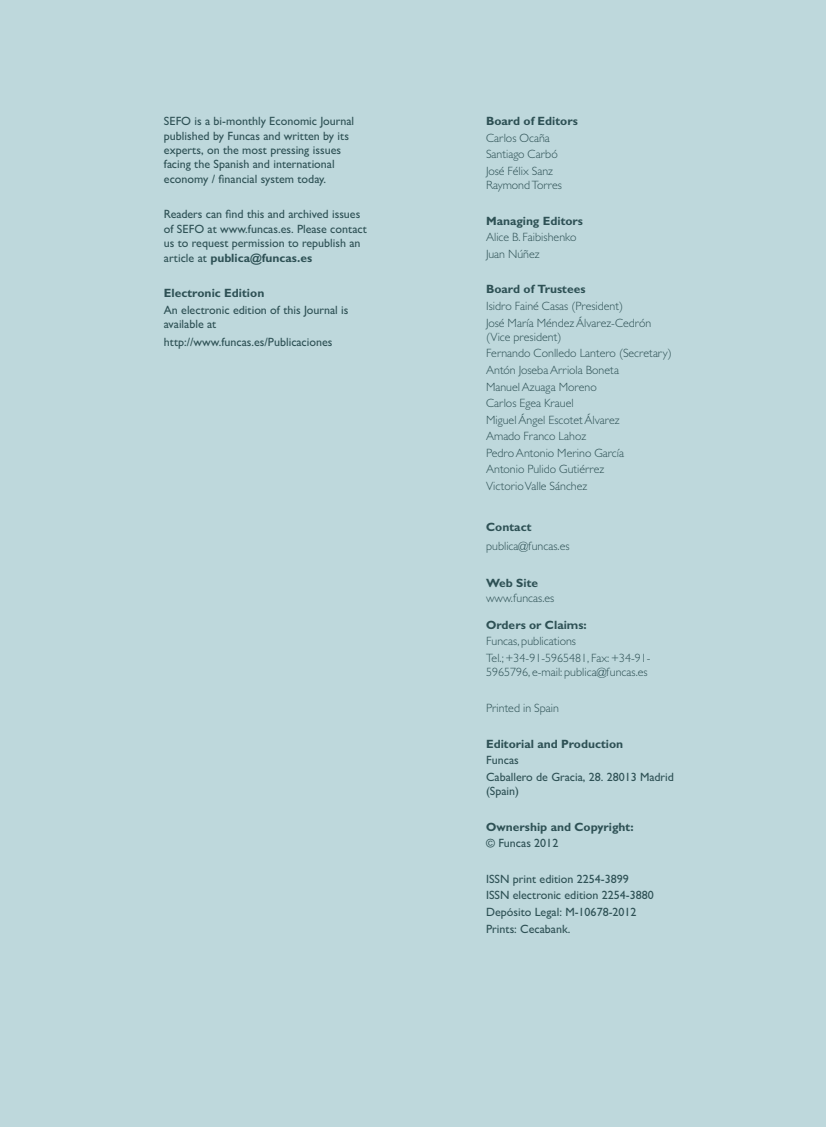
<style>
.page{position:relative;width:827px;height:1127px;background:#fff}
.page>*{position:absolute;margin:0;border:0;box-sizing:border-box;transform-origin:0 0}
.t1{font:500 12px/14.4px "Gill Sans MT Pro";color:#2e5155}
.t2{font:300 12px/14.4px "Gill Sans MT Pro";color:#2e5155}
.t3{font:700 12px "Gill Sans MT Std";color:#2e5155}
.s1{font-family:"Gill Sans MT Std";font-weight:700}
</style>
<div class="page">
<div style="left:0;top:0;width:825px;height:1127px;background:#bed8dc"></div>
<p class="t1" style="left:164px;top:114px;width:192px">SEFO is a bi-monthly Economic Journal published by Funcas and written by its experts, on the most pressing issues facing the Spanish and international economy / financial system today.</p>
<p class="t1" style="left:164px;top:207px;width:204px">Readers can find this and archived issues of SEFO at www.funcas.es. Please contact us to request permission to republish an article at <span class="s1">publica@funcas.es</span></p>
<p class="t3" style="left:164px;top:286px;width:102px">Electronic Edition</p>
<p class="t1" style="left:164px;top:302px;width:186px">An electronic edition of this Journal is available at</p>
<p class="t1" style="left:164px;top:335px;width:170px">http://www.funcas.es/Publicaciones</p>
<p class="t3" style="left:486px;top:114px;width:93px">Board of Editors</p>
<p class="t2" style="left:486px;top:130px;width:65px">Carlos Ocaña</p>
<p class="t2" style="left:486px;top:147px;width:73px">Santiago Carbó</p>
<p class="t2" style="left:486px;top:163px;width:68px">José Félix Sanz</p>
<p class="t2" style="left:486px;top:178px;width:77px">Raymond Torres</p>
<p class="t3" style="left:486px;top:213px;width:98px">Managing Editors</p>
<p class="t2" style="left:486px;top:230px;width:92px">Alice B. Faibishenko</p>
<p class="t2" style="left:486px;top:246px;width:55px">Juan Núñez</p>
<p class="t3" style="left:486px;top:282px;width:101px">Board of Trustees</p>
<p class="t2" style="left:486px;top:299px;width:138px">Isidro Fainé Casas (President)</p>
<p class="t2" style="left:486px;top:315px;width:167px">José María Méndez Álvarez-Cedrón (Vice president)</p>
<p class="t2" style="left:486px;top:346px;width:187px">Fernando Conlledo Lantero (Secretary)</p>
<p class="t2" style="left:486px;top:363px;width:134px">Antón Joseba Arriola Boneta</p>
<p class="t2" style="left:486px;top:379px;width:112px">Manuel Azuaga Moreno</p>
<p class="t2" style="left:486px;top:396px;width:89px">Carlos Egea Krauel</p>
<p class="t2" style="left:486px;top:412px;width:135px">Miguel Ángel Escotet Álvarez</p>
<p class="t2" style="left:486px;top:429px;width:102px">Amado Franco Lahoz</p>
<p class="t2" style="left:486px;top:445px;width:139px">Pedro Antonio Merino García</p>
<p class="t2" style="left:486px;top:462px;width:120px">Antonio Pulido Gutiérrez</p>
<p class="t2" style="left:486px;top:478px;width:103px">Victorio Valle Sánchez</p>
<p class="t3" style="left:486px;top:520px;width:47px">Contact</p>
<p class="t2" style="left:486px;top:538px;width:85px">publica@funcas.es</p>
<p class="t3" style="left:486px;top:576px;width:54px">Web Site</p>
<p class="t2" style="left:486px;top:590px;width:70px">www.funcas.es</p>
<p class="t3" style="left:486px;top:617px;width:102px">Orders or Claims:</p>
<p class="t2" style="left:486px;top:634px;width:91px">Funcas, publications</p>
<p class="t2" style="left:486px;top:650px;width:166px">Tel.; +34-91-5965481, Fax: +34-91-<br>5965796, e-mail: publica@funcas.es</p>
<p class="t2" style="left:486px;top:700px;width:74px">Printed in Spain</p>
<p class="t3" style="left:486px;top:736px;width:139px">Editorial and Production</p>
<p class="t1" style="left:486px;top:753px;width:34px">Funcas</p>
<p class="t1" style="left:486px;top:769px;width:189px">Caballero de Gracia, 28. 28013 Madrid (Spain)</p>
<p class="t3" style="left:486px;top:819px;width:149px">Ownership and Copyright:</p>
<p class="t1" style="left:486px;top:836px;width:74px">© Funcas 2012</p>
<p class="t1" style="left:486px;top:871px;width:144px">ISSN print edition 2254-3899</p>
<p class="t1" style="left:486px;top:888px;width:169px">ISSN electronic edition 2254-3880</p>
<p class="t1" style="left:486px;top:904px;width:152px">Depósito Legal: M-10678-2012</p>
<p class="t1" style="left:486px;top:921px;width:86px">Prints: Cecabank.</p>
</div>
